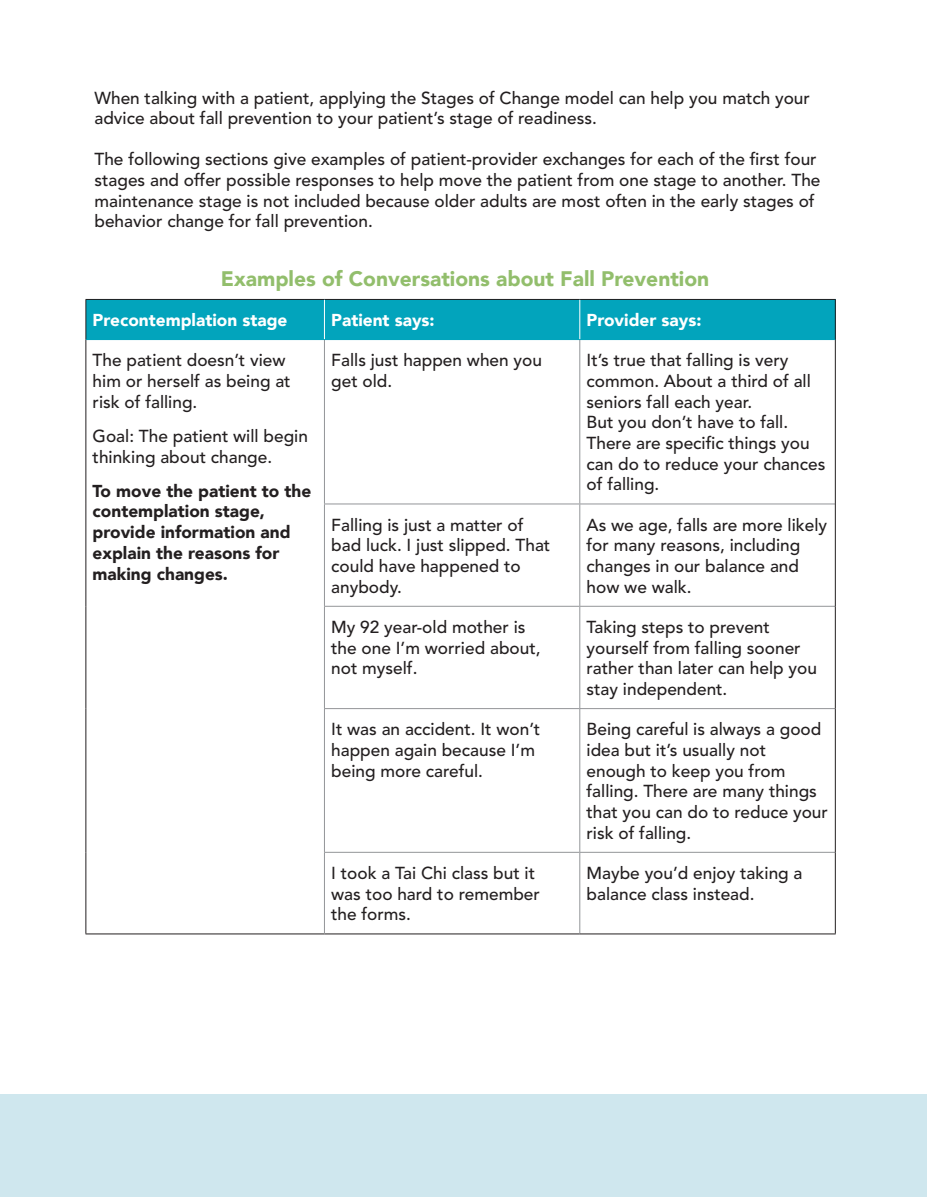
<style>
.page{position:relative;width:927px;height:1197px;background:#fff}
.page>*{position:absolute;margin:0;border:0;box-sizing:border-box;transform-origin:0 0}
.t1{font:900 21px "Avenir";color:#92be6c}
.t2{font:500 17.25px/20.7px "Avenir";color:#231f20}
.t3{font:900 17.25px/20.7px "Avenir";color:#231f20}
.t4{font:900 17.25px "Avenir";color:#fff}
</style>
<div class="page">
<div style="left:86px;top:299px;width:238px;height:41px;background:#02a4bc"></div>
<div style="left:324px;top:299px;width:256px;height:41px;background:#02a4bc"></div>
<div style="left:580px;top:299px;width:255px;height:41px;background:#02a4bc"></div>
<hr style="left:86px;top:340px;width:1px;height:164px;background:#231f20">
<hr style="left:86px;top:504px;width:1px;height:102px;background:#231f20">
<hr style="left:86px;top:606px;width:1px;height:103px;background:#231f20">
<hr style="left:86px;top:709px;width:1px;height:143px;background:#231f20">
<hr style="left:86px;top:852px;width:1px;height:82px;background:#231f20">
<hr style="left:86px;top:934px;width:238px;height:1px;background:#231f20">
<hr style="left:324px;top:934px;width:256px;height:1px;background:#231f20">
<hr style="left:324px;top:340px;width:1px;height:164px;background:#939598">
<hr style="left:324px;top:504px;width:256px;height:1px;background:#939598">
<hr style="left:324px;top:504px;width:1px;height:102px;background:#939598">
<hr style="left:324px;top:606px;width:256px;height:1px;background:#939598">
<hr style="left:324px;top:607px;width:1px;height:101px;background:#939598">
<hr style="left:324px;top:708px;width:256px;height:1px;background:#939598">
<hr style="left:324px;top:709px;width:1px;height:143px;background:#939598">
<hr style="left:324px;top:852px;width:256px;height:1px;background:#939598">
<hr style="left:324px;top:853px;width:1px;height:81px;background:#939598">
<hr style="left:579px;top:340px;width:1px;height:164px;background:#939598">
<hr style="left:580px;top:504px;width:255px;height:1px;background:#939598">
<hr style="left:579px;top:504px;width:1px;height:102px;background:#939598">
<hr style="left:580px;top:606px;width:255px;height:1px;background:#939598">
<hr style="left:579px;top:607px;width:1px;height:101px;background:#939598">
<hr style="left:580px;top:708px;width:255px;height:1px;background:#939598">
<hr style="left:579px;top:709px;width:1px;height:143px;background:#939598">
<hr style="left:580px;top:852px;width:255px;height:1px;background:#939598">
<hr style="left:579px;top:853px;width:1px;height:81px;background:#939598">
<hr style="left:835px;top:340px;width:1px;height:164px;background:#231f20">
<hr style="left:835px;top:504px;width:1px;height:102px;background:#231f20">
<hr style="left:835px;top:606px;width:1px;height:103px;background:#231f20">
<hr style="left:835px;top:709px;width:1px;height:143px;background:#231f20">
<hr style="left:835px;top:852px;width:1px;height:82px;background:#231f20">
<hr style="left:580px;top:934px;width:256px;height:1px;background:#231f20">
<hr style="left:86px;top:299px;width:238px;height:1px;background:#231f20">
<hr style="left:86px;top:300px;width:1px;height:40px;background:#231f20">
<hr style="left:324px;top:299px;width:256px;height:1px;background:#231f20">
<hr style="left:580px;top:299px;width:256px;height:1px;background:#231f20">
<hr style="left:835px;top:300px;width:1px;height:40px;background:#231f20">
<hr style="left:324px;top:300px;width:1px;height:39px;background:#fff">
<hr style="left:579px;top:300px;width:1px;height:39px;background:#fff">
<hr style="left:86px;top:339px;width:238px;height:1px;background:#02a4bc">
<div style="left:0;top:1095px;width:927px;height:102px;background:#cfe7ee"></div>
<p class="t2" style="left:94px;top:88px;width:717px">When talking with a patient, applying the Stages of Change model can help you match your advice about fall prevention to your patient’s stage of readiness.</p>
<p class="t2" style="left:94px;top:149px;width:728px">The following sections give examples of patient-provider exchanges for each of the first four stages and offer possible responses to help move the patient from one stage to another. The maintenance stage is not included because older adults are most often in the early stages of behavior change for fall prevention.</p>
<p class="t1" style="left:221px;top:261px;width:490px">Examples of Conversations about Fall Prevention</p>
<p class="t4" style="left:93px;top:305px;width:196px">Precontemplation stage</p>
<p class="t4" style="left:331px;top:305px;width:105px">Patient says:</p>
<p class="t4" style="left:587px;top:305px;width:117px">Provider says:</p>
<p class="t2" style="left:93px;top:350px;width:200px">The patient doesn’t view him or herself as being at risk of falling.</p>
<p class="t2" style="left:93px;top:426px;width:217px">Goal: The patient will begin thinking about change.</p>
<p class="t3" style="left:93px;top:480px;width:220px">To move the patient to the contemplation stage, provide information and explain the reasons for making changes.</p>
<p class="t2" style="left:331px;top:350px;width:212px">Falls just happen when you get old.</p>
<p class="t2" style="left:587px;top:350px;width:240px">It’s true that falling is very common. About a third of all seniors fall each year.<br>But you don’t have to fall.<br>There are specific things you can do to reduce your chances of falling.</p>
<p class="t2" style="left:331px;top:515px;width:221px">Falling is just a matter of bad luck. I just slipped. That could have happened to anybody.</p>
<p class="t2" style="left:587px;top:515px;width:242px">As we age, falls are more likely for many reasons, including changes in our balance and how we walk.</p>
<p class="t2" style="left:331px;top:617px;width:211px">My 92 year-old mother is the one I’m worried about, not myself.</p>
<p class="t2" style="left:587px;top:617px;width:232px">Taking steps to prevent yourself from falling sooner rather than later can help you stay independent.</p>
<p class="t2" style="left:331px;top:719px;width:211px">It was an accident. It won’t</p>
<p class="t2" style="left:587px;top:719px;width:236px">Being careful is always a good</p>
<p class="t2" style="left:331px;top:740px;width:205px">happen again because I’m</p>
<p class="t2" style="left:587px;top:740px;width:181px">idea but it’s usually not</p>
<p class="t2" style="left:331px;top:761px;width:153px">being more careful.</p>
<p class="t2" style="left:587px;top:761px;width:243px">enough to keep you from falling. There are many things that you can do to reduce your risk of falling.</p>
<p class="t2" style="left:331px;top:863px;width:210px">I took a Tai Chi class but it was too hard to remember the forms.</p>
<p class="t2" style="left:587px;top:863px;width:218px">Maybe you’d enjoy taking a balance class instead.</p>
</div>
